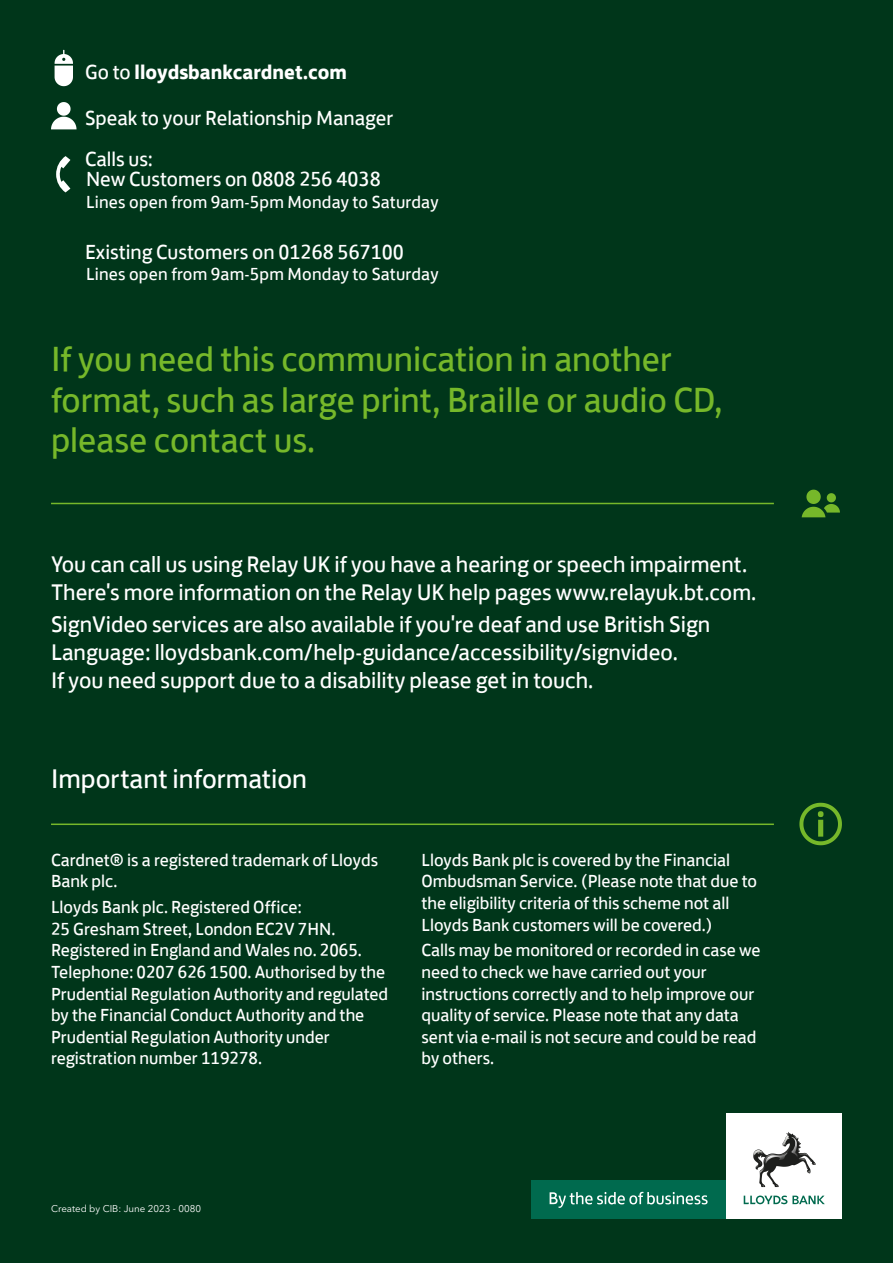
<style>
.page{position:relative;width:893px;height:1263px;background:#00361a}
.page>*{position:absolute;margin:0;border:0;box-sizing:border-box;transform-origin:0 0}
.t1{font:36px/40.5px "Lloyds Bank Jack";color:#76b82a}
.t2{font:27.75px "Lloyds Bank Jack";color:#fff}
.t3{font:23.25px/27.9px "Lloyds Bank Jack";color:#fff}
.t4{font:21px/41.1px "Lloyds Bank Jack";color:#fff}
.t5{font:700 21px "Lloyds Bank Jack";color:#fff}
.t6{font:18px/21.6px "Lloyds Bank Jack";color:#fff}
.t7{font:9.75px "Avenir Next LT Pro";color:#fff}
.s1{font-weight:400}
</style>
<div class="page">
<div style="left:531px;top:1180px;width:195px;height:39px;background:#006a4e"></div>
<svg style="left:550px;top:1192px;width:158px;height:16px"></svg>
<div style="left:726px;top:1113px;width:116px;height:106px;background:#fff"></div>
<img style="left:753px;top:1132px;width:37px;height:37px">
<svg style="left:754px;top:1136px;width:44px;height:27px"></svg>
<svg style="left:744px;top:1195px;width:81px;height:9px"></svg>
<hr style="left:51px;top:51px;width:791px;height:1px;background:#00361a">
<svg style="left:55px;top:50px;width:18px;height:36px"></svg>
<svg style="left:51px;top:102px;width:26px;height:27px"></svg>
<hr style="left:51px;top:503px;width:723px;height:1px;background:#76b82a">
<hr style="left:51px;top:823px;width:723px;height:2px;background:#76b82a">
<svg style="left:802px;top:490px;width:38px;height:27px"></svg>
<svg style="left:799px;top:803px;width:43px;height:42px;background:#26601f"></svg>
<svg style="left:56px;top:156px;width:14px;height:36px"></svg>
<p class="t5" style="left:85px;top:54px;width:264px"><span class="s1">Go to</span> lloydsbankcardnet.com</p>
<p class="t4" style="left:85px;top:96px;width:310px">Speak to your Relationship Manager<br>Calls us:</p>
<p class="t4" style="left:86px;top:157px;width:296px">New Customers on 0808 256 4038</p>
<p class="t6" style="left:86px;top:190px;width:354px">Lines open from 9am-5pm Monday to Saturday</p>
<p class="t4" style="left:85px;top:229px;width:320px">Existing Customers on 01268 567100</p>
<p class="t6" style="left:86px;top:262px;width:354px">Lines open from 9am-5pm Monday to Saturday</p>
<h1 class="t1" style="left:51px;top:336px;width:673px">If you need this communication in another format, such as large print, Braille or audio CD, please contact us.</h1>
<p class="t3" style="left:51px;top:548px;width:707px">You can call us using Relay UK if you have a hearing or speech impairment.<br>There's more information on the Relay UK help pages www.relayuk.bt.com.</p>
<p class="t3" style="left:51px;top:608px;width:661px">SignVideo services are also available if you're deaf and use British Sign<br>Language: lloydsbank.com/help-guidance/accessibility/signvideo.<br>If you need support due to a disability please get in touch.</p>
<h2 class="t2" style="left:51px;top:757px;width:258px">Important information</h2>
<p class="t6" style="left:51px;top:847px;width:329px">Cardnet® is a registered trademark of Lloyds<br>Bank plc.</p>
<p class="t6" style="left:51px;top:895px;width:339px">Lloyds Bank plc. Registered Office:<br>25 Gresham Street, London EC2V 7HN.<br>Registered in England and Wales no. 2065.<br>Telephone: 0207 626 1500. Authorised by the Prudential Regulation Authority and regulated by the Financial Conduct Authority and the Prudential Regulation Authority under registration number 119278.</p>
<p class="t6" style="left:421px;top:847px;width:337px">Lloyds Bank plc is covered by the Financial Ombudsman Service. (Please note that due to the eligibility criteria of this scheme not all Lloyds Bank customers will be covered.)</p>
<p class="t6" style="left:421px;top:938px;width:341px">Calls may be monitored or recorded in case we need to check we have carried out your instructions correctly and to help improve our quality of service. Please note that any data sent via e-mail is not secure and could be read by others.</p>
<p class="t7" style="left:51px;top:1203px;width:152px">Created by CIB: June 2023 - 0080</p>
</div>
